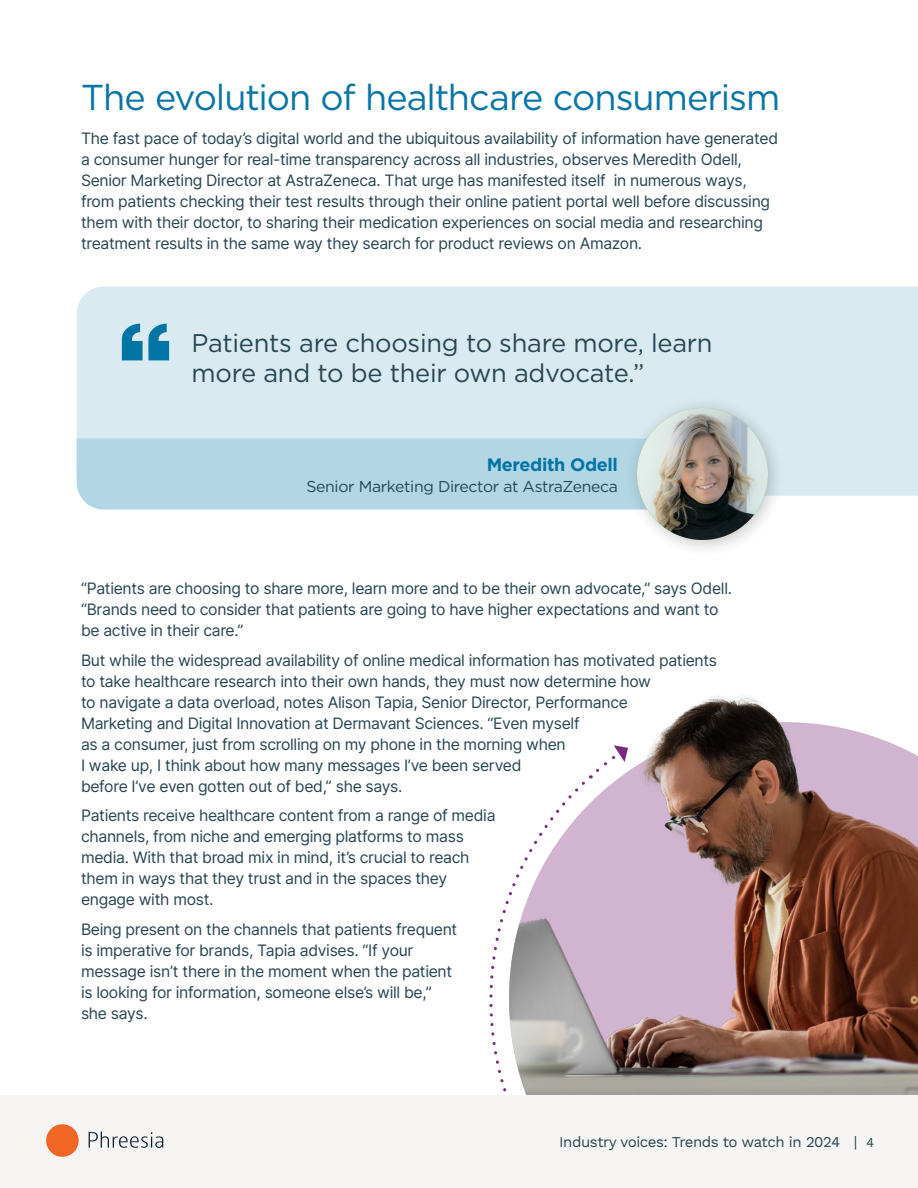
<style>
.page{position:relative;width:918px;height:1188px;background:#fff}
.page>*{position:absolute;margin:0;border:0;box-sizing:border-box;transform-origin:0 0}
.Section_Head{font:36px "Gotham";letter-spacing:-.03em;color:#0875a8}
.Section_Body{font:25.5px/30px "Gotham";letter-spacing:-.01em;color:#274653}
.Section_Body-2{font:700 18px "Gotham";letter-spacing:-.02em;color:#0075a5}
.Section_Body-3{font:15.75px/21px "Inter";letter-spacing:-.02em;color:#274653}
.Section_Body-4{font:15.75px "Gotham";letter-spacing:-.02em;color:#274653}
.Text{font:15px "Work Sans";letter-spacing:-.03em;color:#274653}
.s1{font-size:13.5px}
</style>
<div class="page">
<img style="left:588px;top:696px;width:330px;height:399px">
<svg style="left:489px;top:781px;width:99px;height:314px"></svg>
<svg style="left:590px;top:745px;width:38px;height:33px"></svg>
<div style="left:0;top:1095px;width:918px;height:93px;background:#f6f5f3"></div>
<div style="left:46px;top:1124px;width:33px;height:33px;background:#f26625;border-radius:50%"></div>
<svg style="left:89px;top:1132px;width:74px;height:16px"></svg>
<div style="left:77px;top:286px;width:841px;height:210px;background:#d9eaf1"></div>
<svg style="left:122px;top:324px;width:47px;height:36px;background:#4298bc"></svg>
<div style="left:77px;top:438px;width:548px;height:72px;background:#b3d6e4"></div>
<div style="left:625px;top:396px;width:161px;height:161px;background:#231f20;opacity:.25"></div>
<img style="left:637px;top:408px;width:131px;height:132px">
<p class="Section_Head" style="left:81px;top:74px;width:701px">The evolution of healthcare consumerism</p>
<p class="Section_Body-3" style="left:81px;top:128px;width:699px">The fast pace of today’s digital world and the ubiquitous availability of information have generated a consumer hunger for real-time transparency across all industries, observes Meredith Odell, Senior Marketing Director at AstraZeneca. That urge has manifested itself in numerous ways, from patients checking their test results through their online patient portal well before discussing them with their doctor, to sharing their medication experiences on social media and researching treatment results in the same way they search for product reviews on Amazon.</p>
<p class="Section_Body" style="left:192px;top:327px;width:523px">Patients are choosing to share more, learn more and to be their own advocate.”</p>
<p class="Section_Body-2" style="left:487px;top:452px;width:133px">Meredith Odell</p>
<p class="Section_Body-4" style="left:306px;top:476px;width:313px">Senior Marketing Director at AstraZeneca</p>
<p class="Section_Body-3" style="left:81px;top:577px;width:653px">“Patients are choosing to share more, learn more and to be their own advocate,” says Odell. “Brands need to consider that patients are going to have higher expectations and want to be active in their care.”</p>
<p class="Section_Body-3" style="left:81px;top:649px;width:638px">But while the widespread availability of online medical information has motivated patients to take healthcare research into their own hands, they must now determine how<br>to navigate a data overload, notes Alison Tapia, Senior Director, Performance<br>Marketing and Digital Innovation at Dermavant Sciences. “Even myself<br>as a consumer, just from scrolling on my phone in the morning when<br>I wake up, I think about how many messages I’ve been served<br>before I’ve even gotten out of bed,” she says.</p>
<p class="Section_Body-3" style="left:81px;top:805px;width:416px">Patients receive healthcare content from a range of media channels, from niche and emerging platforms to mass media. With that broad mix in mind, it’s crucial to reach them in ways that they trust and in the spaces they engage with most.</p>
<p class="Section_Body-3" style="left:81px;top:918px;width:378px">Being present on the channels that patients frequent is imperative for brands, Tapia advises. “If your message isn’t there in the moment when the patient is looking for information, someone else’s will be,” she says.</p>
<p class="Text" style="left:559px;top:1133px;width:317px">Industry voices: Trends to watch in 2024 | <span class="s1">4</span></p>
</div>
